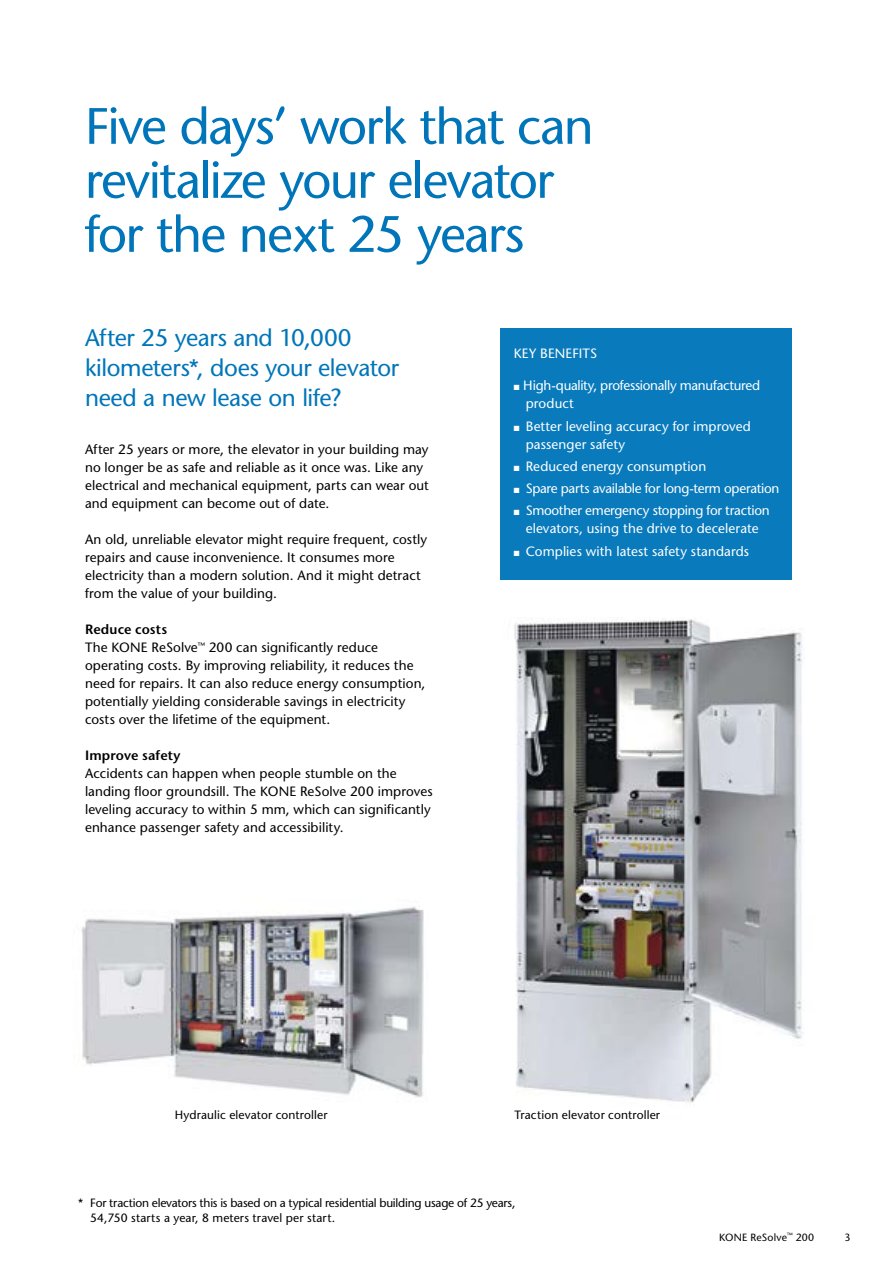
<style>
.page{position:relative;width:893px;height:1263px;background:#fff}
.page>*{position:absolute;margin:0;border:0;box-sizing:border-box;transform-origin:0 0}
.t1{font:500 51px/54px "Stone Sans Std";letter-spacing:-.035em;color:#0075b9}
.t2{font:500 24px/30px "Stone Sans Std";letter-spacing:-.015em;color:#0075b9}
.t3{font:500 13.5px/18px "Stone Sans Std";letter-spacing:.005em;color:#000}
.t4{font:500 13.5px/18px "Stone Sans Std";color:#fff}
.t5{font:500 13.5px/18px "Stone Sans Std";letter-spacing:-.025em;color:#fff}
.t6{font:500 13.5px "Stone Sans Std";letter-spacing:-.02em;color:#fff}
.t7{font:600 13.5px "Stone Sans Std";letter-spacing:.01em;color:#000}
.t8{font:12px/15px "Stone Sans";color:#000}
.t9{font:500 10.5px "Stone Sans Std";letter-spacing:.02em;color:#000}
.s1{font-weight:600}
</style>
<div class="page">
<div style="left:500px;top:329px;width:292px;height:251px;background:#097abc"></div>
<img style="left:514px;top:618px;width:290px;height:484px">
<img style="left:81px;top:906px;width:343px;height:191px">
<h1 class="t1" style="left:85px;top:99px;width:510px">Five days’ work that can revitalize your elevator for the next 25 years</h1>
<h2 class="t2" style="left:85px;top:323px;width:316px">After 25 years and 10,000 kilometers*, does your elevator need a new lease on life?</h2>
<p class="t3" style="left:85px;top:441px;width:345px">After 25 years or more, the elevator in your building may no longer be as safe and reliable as it once was. Like any electrical and mechanical equipment, parts can wear out and equipment can become out of date.</p>
<p class="t3" style="left:85px;top:531px;width:344px">An old, unreliable elevator might require frequent, costly repairs and cause inconvenience. It consumes more electricity than a modern solution. And it might detract from the value of your building.</p>
<p class="t3" style="left:85px;top:621px;width:342px"><span class="s1">Reduce costs<br></span>The KONE ReSolve<sup>™</sup> 200 can significantly reduce operating costs. By improving reliability, it reduces the need for repairs. It can also reduce energy consumption, potentially yielding considerable savings in electricity costs over the lifetime of the equipment.</p>
<p class="t7" style="left:85px;top:747px;width:97px">Improve safety</p>
<p class="t3" style="left:85px;top:765px;width:349px">Accidents can happen when people stumble on the landing floor groundsill. The KONE ReSolve 200 improves leveling accuracy to within 5 mm, which can significantly enhance passenger safety and accessibility.</p>
<p class="t4" style="left:514px;top:344px;width:85px">KEY BENEFITS</p>
<p class="t5" style="left:526px;top:377px;width:236px;text-indent:-12px">■ High-quality, professionally manufactured product</p>
<p class="t4" style="left:526px;top:417px;width:227px;text-indent:-12px">■ Better leveling accuracy for improved passenger safety</p>
<p class="t4" style="left:514px;top:457px;width:194px">■ Reduced energy consumption</p>
<p class="t6" style="left:514px;top:480px;width:267px">■ Spare parts available for long-term operation</p>
<p class="t4" style="left:514px;top:502px;width:258px;text-align:center">■ Smoother emergency stopping for traction elevators, using the drive to decelerate</p>
<p class="t4" style="left:514px;top:542px;width:237px">■ Complies with latest safety standards</p>
<p class="t8" style="left:175px;top:1107px;width:154px">Hydraulic elevator controller</p>
<p class="t8" style="left:514px;top:1107px;width:147px">Traction elevator controller</p>
<p class="t8" style="left:90px;top:1195px;width:427px;text-indent:-12px">* For traction elevators this is based on a typical residential building usage of 25 years,<br>54,750 starts a year, 8 meters travel per start.</p>
<p class="t9" style="left:719px;top:1231px;width:97px">KONE ReSolve<sup>™</sup> 200</p>
<p class="t9" style="left:844px;top:1231px;width:8px">3</p>
</div>
